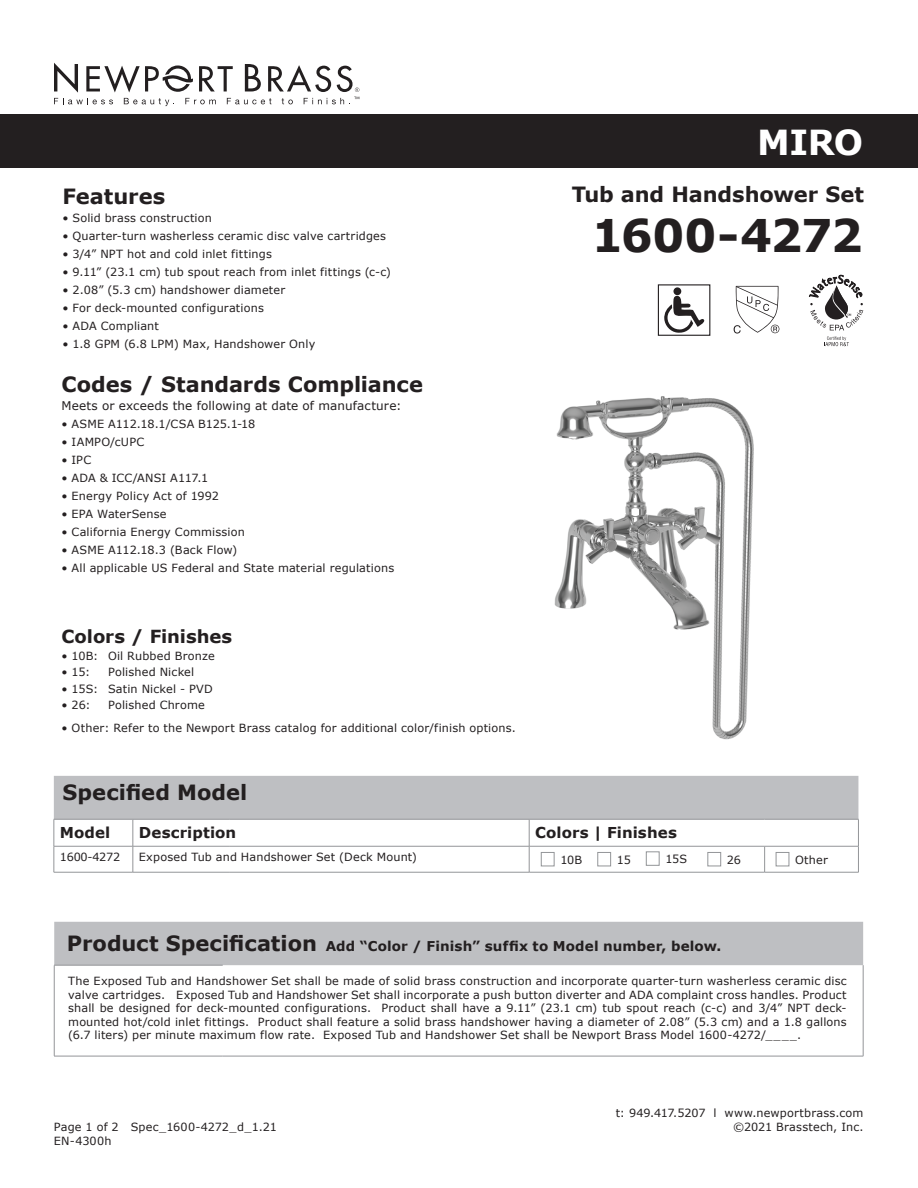
<style>
.page{position:relative;width:918px;height:1188px;background:#fff}
.page>*{position:absolute;margin:0;border:0;box-sizing:border-box;transform-origin:0 0}
.t1{font:700 45px "Verdana";letter-spacing:-.035em;color:#231f20}
.t2{font:700 34.5px "Verdana";color:#fff}
.t3{font:700 21px "Verdana";letter-spacing:-.005em;color:#231f20}
.t4{font:700 18px "Verdana";letter-spacing:-.005em;color:#231f20}
.t5{font:700 15px "Verdana";letter-spacing:.005em;color:#231f20}
.t6{font:700 13.5px "Verdana";letter-spacing:.01em;color:#231f20}
.t7{font:12px "Verdana";letter-spacing:.01em;color:#231f20}
.t8{font:11.25px/13.5px "Verdana";letter-spacing:.015em;color:#231f20;text-align:right}
.t9{font:11.25px "Verdana";letter-spacing:-.02em;color:#231f20}
.s1{font-size:21px}
</style>
<div class="page">
<div style="left:0;top:114px;width:918px;height:54px;background:#231f20"></div>
<svg style="left:54px;top:63px;width:305px;height:43px"></svg>
<img style="left:554px;top:396px;width:200px;height:344px">
<svg style="left:54px;top:776px;width:805px;height:96px"></svg>
<hr style="left:54px;top:872px;width:79px;height:1px;background:#939598">
<hr style="left:133px;top:872px;width:97px;height:1px;background:#939598">
<hr style="left:230px;top:872px;width:299px;height:1px;background:#939598">
<hr style="left:529px;top:872px;width:236px;height:1px;background:#939598">
<hr style="left:765px;top:872px;width:94px;height:1px;background:#939598">
<div style="left:54px;top:922px;width:809px;height:43px;background:#bebfc2"></div>
<hr style="left:863px;top:965px;width:1px;height:91px;background:#939598">
<hr style="left:54px;top:965px;width:169px;height:1px;background:#939598">
<hr style="left:54px;top:965px;width:1px;height:91px;background:#939598">
<hr style="left:54px;top:1056px;width:169px;height:1px;background:#939598">
<hr style="left:223px;top:1056px;width:640px;height:1px;background:#939598">
<div style="left:658px;top:283px;width:54px;height:53px;border:3px solid #fff"></div>
<div style="left:658px;top:284px;width:52px;height:52px;border:1px solid #231f20"></div>
<svg style="left:734px;top:286px;width:45px;height:48px"></svg>
<svg style="left:824px;top:336px;width:25px;height:10px"></svg>
<svg style="left:809px;top:275px;width:54px;height:55px"></svg>
<svg style="left:664px;top:296px;width:40px;height:37px"></svg>
<div style="left:673px;top:287px;width:8px;height:8px;background:#231f20;border-radius:50%"></div>
<h3 class="t3" style="left:62px;top:183px;width:105px">Features</h3>
<p class="t8" style="left:62px;top:211px;width:151px">• Solid brass construction</p>
<p class="t8" style="left:62px;top:229px;width:325px">• Quarter-turn washerless ceramic disc valve cartridges</p>
<p class="t8" style="left:62px;top:247px;width:211px">• 3/4” NPT hot and cold inlet fittings</p>
<p class="t8" style="left:62px;top:265px;width:330px">• 9.11” (23.1 cm) tub spout reach from inlet fittings (c-c)</p>
<p class="t8" style="left:62px;top:283px;width:224px">• 2.08” (5.3 cm) handshower diameter</p>
<p class="t8" style="left:62px;top:301px;width:203px">• For deck-mounted configurations</p>
<p class="t8" style="left:62px;top:319px;width:98px">• ADA Compliant</p>
<p class="t8" style="left:62px;top:337px;width:254px">• 1.8 GPM (6.8 LPM) Max, Handshower Only</p>
<h3 class="t3" style="left:62px;top:370px;width:363px">Codes / Standards Compliance</h3>
<p class="t7" style="left:62px;top:398px;width:342px">Meets or exceeds the following at date of manufacture:</p>
<p class="t8" style="left:62px;top:417px;width:195px">• ASME A112.18.1/CSA B125.1-18</p>
<p class="t8" style="left:62px;top:435px;width:84px">• IAMPO/cUPC</p>
<p class="t8" style="left:62px;top:453px;width:31px">• IPC</p>
<p class="t8" style="left:62px;top:471px;width:148px">• ADA &amp; ICC/ANSI A117.1</p>
<p class="t8" style="left:62px;top:489px;width:159px">• Energy Policy Act of 1992</p>
<p class="t8" style="left:62px;top:507px;width:107px">• EPA WaterSense</p>
<p class="t8" style="left:62px;top:525px;width:185px">• California Energy Commission</p>
<p class="t8" style="left:62px;top:543px;width:177px">• ASME A112.18.3 (Back Flow)</p>
<p class="t8" style="left:62px;top:561px;width:334px">• All applicable US Federal and State material regulations</p>
<h3 class="t4" style="left:62px;top:625px;width:172px">Colors / Finishes</h3>
<p class="t8" style="left:62px;top:649px;width:155px">• 10B: Oil Rubbed Bronze</p>
<p class="t8" style="left:62px;top:666px;width:30px">• 15:</p>
<p class="t8" style="left:108px;top:666px;width:88px">Polished Nickel</p>
<p class="t8" style="left:62px;top:682px;width:153px">• 15S: Satin Nickel - PVD</p>
<p class="t8" style="left:62px;top:699px;width:31px">• 26:</p>
<p class="t8" style="left:108px;top:699px;width:98px">Polished Chrome</p>
<p class="t8" style="left:62px;top:721px;width:456px">• Other: Refer to the Newport Brass catalog for additional color/finish options.</p>
<h3 class="t3" style="left:63px;top:778px;width:186px">Specified Model</h3>
<h2 class="t2" style="left:757px;top:120px;width:107px">MIRO</h2>
<h3 class="t3" style="left:572px;top:181px;width:294px">Tub and Handshower Set</h3>
<h1 class="t1" style="left:591px;top:207px;width:273px">1600-4272</h1>
<h3 class="t5" style="left:60px;top:823px;width:52px">Model</h3>
<h3 class="t5" style="left:139px;top:823px;width:99px">Description</h3>
<h3 class="t5" style="left:535px;top:823px;width:143px">Colors | Finishes</h3>
<p class="t9" style="left:60px;top:850px;width:62px">1600-4272</p>
<p class="t8" style="left:139px;top:850px;width:280px">Exposed Tub and Handshower Set (Deck Mount)</p>
<p class="t8" style="left:560px;top:853px;width:23px">10B</p>
<p class="t8" style="left:617px;top:853px;width:16px">15</p>
<p class="t8" style="left:665px;top:852px;width:23px">15S</p>
<p class="t8" style="left:727px;top:853px;width:16px">26</p>
<p class="t8" style="left:795px;top:853px;width:34px">Other</p>
<p class="t6" style="left:67px;top:937px;width:656px"><span class="s1">Product Specification</span> Add “Color / Finish” suffix to Model number, below.</p>
<p class="t8" style="left:68px;top:975px;width:780px;text-align:justify">The Exposed Tub and Handshower Set shall be made of solid brass construction and incorporate quarter-turn washerless ceramic disc valve cartridges. Exposed Tub and Handshower Set shall incorporate a push button diverter and ADA complaint cross handles. Product shall be designed for deck-mounted configurations. Product shall have a 9.11” (23.1 cm) tub spout reach (c-c) and 3/4” NPT deck&shy;mounted hot/cold inlet fittings. Product shall feature a solid brass handshower having a diameter of 2.08” (5.3 cm) and a 1.8 gallons (6.7 liters) per minute maximum flow rate. Exposed Tub and Handshower Set shall be Newport Brass Model 1600-4272/____.</p>
<p class="t8" style="left:54px;top:1121px;width:225px;text-align:left">Page 1 of 2 Spec_1600-4272_d_1.21<br>EN-4300h</p>
<p class="t8" style="left:616px;top:1107px;width:249px">t: 949.417.5207 l www.newportbrass.com ©2021 Brasstech, Inc.</p>
</div>
